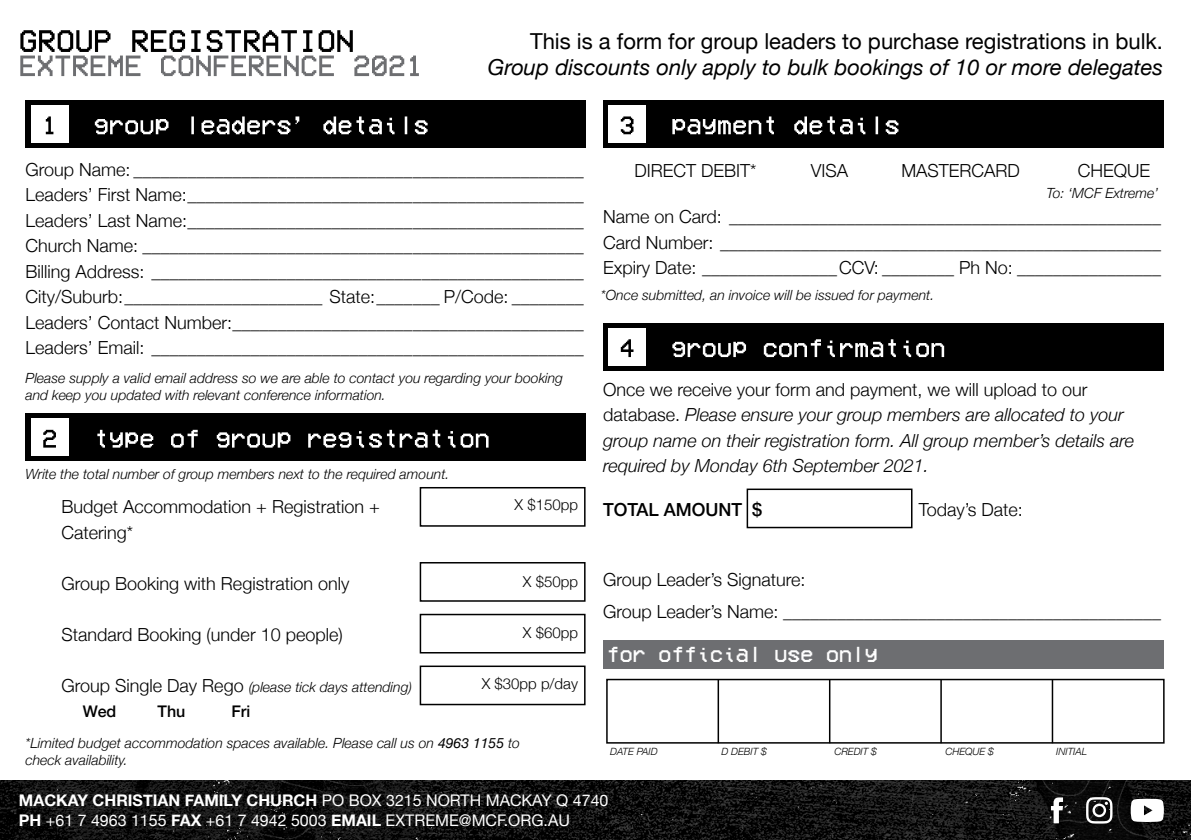
<style>
.page{position:relative;width:1191px;height:840px;background:#fff}
.page>*{position:absolute;margin:0;border:0;box-sizing:border-box;transform-origin:0 0}
.t1{font:22px "Helvetica Neue";color:#000}
.t2{font:italic 22px "Helvetica Neue";color:#000}
.t3{font:22px "VCROSD Mono";color:#fff}
.t4{font:300 18px/25.6px "Helvetica Neue";color:#000;text-align:justify}
.t5{font:italic 300 18px/25.6px "Helvetica Neue";color:#000}
.t6{font:500 18px "Helvetica Neue";color:#000}
.t7{font:16px/20px "Helvetica Neue";color:#fff}
.t8{font:500 16px "Helvetica Neue";color:#000}
.t9{font:300 15px "Helvetica Neue";color:#000}
.t10{font:italic 300 14px/16.8px "Helvetica Neue";color:#000}
.t11{font:italic 300 10px "Helvetica Neue";color:#000}
.s1{font-style:normal;font-size:18px}
.s2{font-style:normal}
.s3{font-weight:400}
.s4{font-weight:700}
</style>
<div class="page">
<svg style="left:20px;top:30px;width:399px;height:46px"></svg>
<div style="left:26px;top:100px;width:559px;height:48px;background:#000"></div>
<div style="left:603px;top:100px;width:560px;height:48px;background:#000"></div>
<div style="left:26px;top:413px;width:559px;height:48px;background:#000"></div>
<div style="left:603px;top:323px;width:560px;height:47px;background:#000"></div>
<div style="left:603px;top:639px;width:560px;height:29px;background:#6d6e71"></div>
<svg style="left:95px;top:116px;width:332px;height:18px"></svg>
<svg style="left:672px;top:116px;width:226px;height:18px"></svg>
<svg style="left:97px;top:429px;width:391px;height:18px"></svg>
<svg style="left:672px;top:339px;width:272px;height:18px"></svg>
<div style="left:31px;top:105px;width:37px;height:38px;background:#fff"></div>
<div style="left:608px;top:105px;width:38px;height:38px;background:#fff"></div>
<div style="left:31px;top:418px;width:37px;height:38px;background:#fff"></div>
<div style="left:608px;top:328px;width:38px;height:37px;background:#fff"></div>
<svg style="left:46px;top:116px;width:7px;height:18px"></svg>
<svg style="left:621px;top:116px;width:12px;height:18px"></svg>
<svg style="left:43px;top:429px;width:13px;height:18px"></svg>
<svg style="left:621px;top:339px;width:12px;height:18px"></svg>
<div style="left:420px;top:486px;width:165px;height:40px;border:2px solid #000"></div>
<div style="left:746px;top:488px;width:166px;height:40px;border:2px solid #000"></div>
<div style="left:420px;top:561px;width:165px;height:40px;border:2px solid #000"></div>
<div style="left:420px;top:613px;width:165px;height:40px;border:2px solid #000"></div>
<div style="left:420px;top:665px;width:165px;height:39px;border:2px solid #000"></div>
<div style="left:606px;top:678px;width:558px;height:65px;border:2px solid #000"></div>
<hr style="left:717px;top:678px;width:2px;height:64px;background:#000">
<hr style="left:940px;top:678px;width:1px;height:64px;background:#000">
<hr style="left:829px;top:678px;width:1px;height:64px;background:#000">
<hr style="left:1051px;top:678px;width:2px;height:64px;background:#000">
<img style="left:0;top:780px;width:1191px;height:59px">
<svg style="left:1051px;top:797px;width:12px;height:25px"></svg>
<svg style="left:1086px;top:796px;width:26px;height:27px"></svg>
<svg style="left:1130px;top:798px;width:33px;height:23px"></svg>
<p class="t1" style="left:530px;top:25px;width:634px">This is a form for group leaders to purchase registrations in bulk.</p>
<p class="t2" style="left:488px;top:52px;width:677px">Group discounts only apply to bulk bookings of 10 or more delegates</p>
<p class="t4" style="left:26px;top:155px;width:560px">Group Name: __________________________________________________ Leaders’ First Name:____________________________________________ Leaders’ Last Name:____________________________________________ Church Name: _________________________________________________ Billing Address: ________________________________________________ City/Suburb:______________________ State:_______ P/Code: ________ Leaders’ Contact Number:_______________________________________ Leaders’ Email: ________________________________________________</p>
<p class="t10" style="left:26px;top:369px;width:539px">Please supply a valid email address so we are able to contact you regarding your booking and keep you updated with relevant conference information.</p>
<p class="t10" style="left:26px;top:464px;width:425px">Write the total number of group members next to the required amount.</p>
<p class="t4" style="left:62px;top:492px;width:320px">Budget Accommodation + Registration +<br>Catering*</p>
<p class="t4" style="left:62px;top:569px;width:289px">Group Booking with Registration only</p>
<p class="t4" style="left:62px;top:620px;width:283px">Standard Booking (under 10 people)</p>
<p class="t10" style="left:62px;top:677px;width:352px"><span class="s1">Group Single Day Rego</span> (please tick days attending)</p>
<p class="t8" style="left:83px;top:697px;width:35px">Wed</p>
<p class="t8" style="left:157px;top:697px;width:29px">Thu</p>
<p class="t8" style="left:231px;top:697px;width:20px">Fri</p>
<p class="t9" style="left:514px;top:492px;width:65px">X $150pp</p>
<p class="t9" style="left:523px;top:569px;width:57px">X $50pp</p>
<p class="t9" style="left:523px;top:620px;width:57px">X $60pp</p>
<p class="t9" style="left:482px;top:671px;width:98px">X $30pp p/day</p>
<p class="t4" style="left:634px;top:157px;width:124px">DIRECT DEBIT*</p>
<p class="t4" style="left:811px;top:157px;width:39px">VISA</p>
<p class="t4" style="left:901px;top:157px;width:120px">MASTERCARD</p>
<p class="t4" style="left:1077px;top:157px;width:74px">CHEQUE</p>
<p class="t10" style="left:1046px;top:183px;width:113px">To: ‘MCF Extreme’</p>
<p class="t4" style="left:603px;top:202px;width:560px">Name on Card: ________________________________________________ Card Number: _________________________________________________ Expiry Date: _______________CCV: ________ Ph No: ________________</p>
<p class="t10" style="left:601px;top:285px;width:335px">*Once submitted, an invoice will be issued for payment.</p>
<p class="t5" style="left:603px;top:375px;width:532px"><span class="s2">Once we receive your form and payment, we will upload to our database.</span> Please ensure your group members are allocated to your group name on their registration form. All group member’s details are required by Monday 6th September 2021.</p>
<p class="t6" style="left:603px;top:494px;width:161px">TOTAL AMOUNT $</p>
<p class="t4" style="left:918px;top:494px;width:106px">Today’s Date:</p>
<p class="t4" style="left:603px;top:562px;width:559px;line-height:32px">Group Leader’s Signature:<br>Group Leader’s Name: __________________________________________</p>
<p class="t3" style="left:607px;top:643px;width:272px">for official use only</p>
<p class="t10" style="left:26px;top:733px;width:496px">*Limited budget accommodation spaces available. Please call us on <span class="s3">4963 1155</span> to check availability.</p>
<p class="t11" style="left:610px;top:742px;width:49px">DATE PAID</p>
<p class="t11" style="left:721px;top:742px;width:47px">D DEBIT $</p>
<p class="t11" style="left:834px;top:742px;width:44px">CREDIT $</p>
<p class="t11" style="left:945px;top:742px;width:50px">CHEQUE $</p>
<p class="t11" style="left:1056px;top:742px;width:32px">INITIAL</p>
<p class="t7" style="left:19px;top:790px;width:591px"><span class="s4">MACKAY CHRISTIAN FAMILY CHURCH</span> PO BOX 3215 NORTH MACKAY Q 4740<br><span class="s4">PH</span> +61 7 4963 1155 <span class="s4">FAX</span> +61 7 4942 5003 <span class="s4">EMAIL</span> EXTREME@MCF.ORG.AU</p>
</div>
